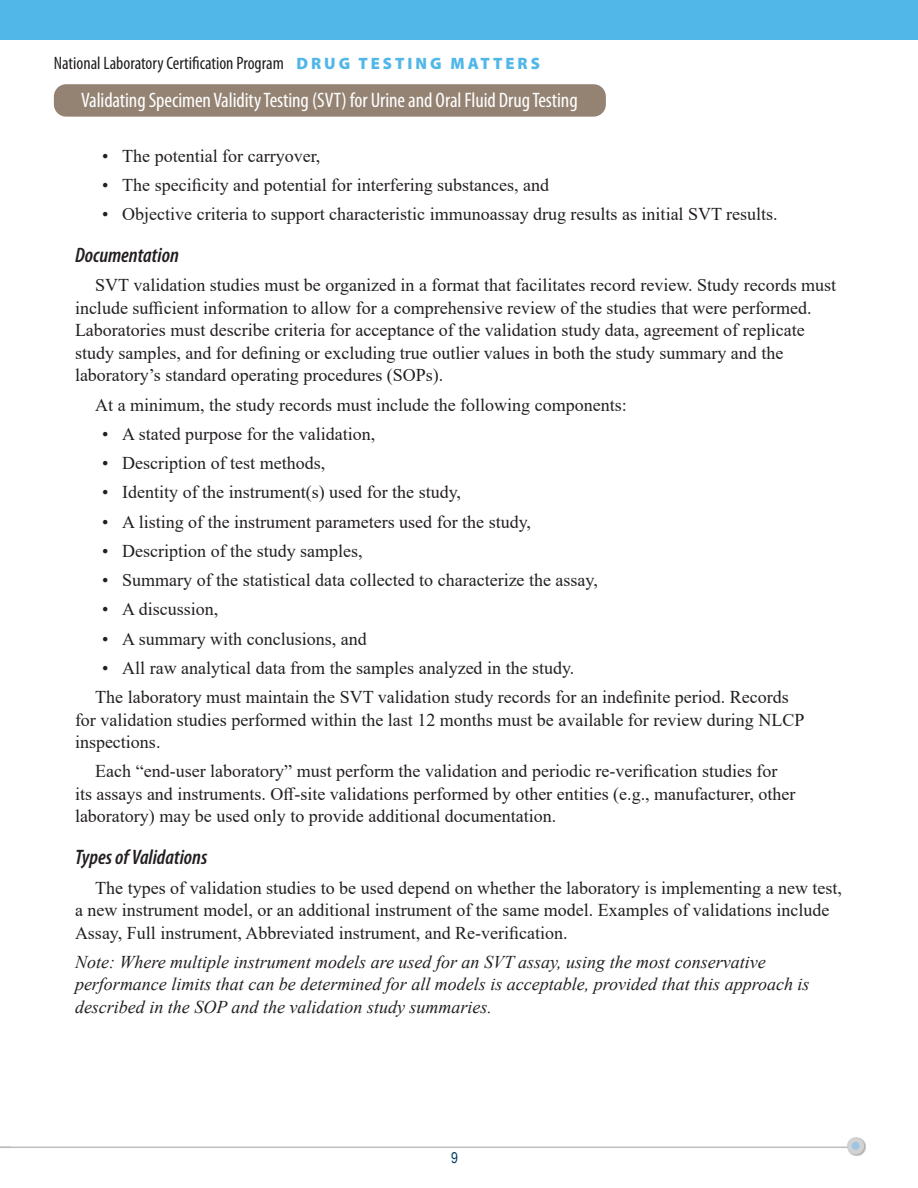
<style>
.page{position:relative;width:918px;height:1188px;background:#fff}
.page>*{position:absolute;margin:0;border:0;box-sizing:border-box;transform-origin:0 0}
.t1{font:condensed 21px "Myriad Pro";letter-spacing:-.005em;color:#fff}
.subhead_2{font:italic 600 condensed 21px "Myriad Pro";color:#231f20}
.Bodytext{font:18px/22.5px "Times New Roman";color:#231f20}
.Bodytext-2{font:italic 18px/22.5px "Times New Roman";color:#231f20}
.t2{font:condensed 18px "Myriad Pro";color:#231f20}
.t3{font:15px "Arial Narrow";color:#003e5e}
.s1{font-weight:900;font-stretch:normal;font-size:16.5px;color:#50b7e8}
</style>
<div class="page">
<div style="left:0;top:0;width:918px;height:40px;background:#50b7e8"></div>
<hr style="left:0;top:1147px;width:850px;height:1px;background:#bcbdc0">
<div style="left:847px;top:1138px;width:19px;height:18px;background:#231f20;opacity:.35"></div>
<div style="left:849px;top:1140px;width:13px;height:12px;background:#9dc6e5;border-radius:50%"></div>
<div style="left:847px;top:1137px;width:17px;height:17px;border:4px solid #d1d2d4;border-radius:50%"></div>
<div style="left:54px;top:84px;width:552px;height:33px;background:#948373;border-radius:12px"></div>
<p class="t2" style="left:54px;top:54px;width:488px">National Laboratory Certification Program <span class="s1">D R U G T E S T I N G M AT T E R S</span></p>
<p class="t1" style="left:81px;top:89px;width:498px">Validating Specimen Validity Testing (SVT) for Urine and Oral Fluid Drug Testing</p>
<p class="Bodytext" style="left:102px;top:144px;width:220px">• The potential for carryover,</p>
<p class="Bodytext" style="left:102px;top:173px;width:449px">• The specificity and potential for interfering substances, and</p>
<p class="Bodytext" style="left:102px;top:202px;width:677px">• Objective criteria to support characteristic immunoassay drug results as initial SVT results.</p>
<p class="subhead_2" style="left:75px;top:244px;width:105px">Documentation</p>
<p class="Bodytext" style="left:75px;top:274px;width:763px;text-indent:20px">SVT validation studies must be organized in a format that facilitates record review. Study records must include sufficient information to allow for a comprehensive review of the studies that were performed.<br>Laboratories must describe criteria for acceptance of the validation study data, agreement of replicate study samples, and for defining or excluding true outlier values in both the study summary and the laboratory’s standard operating procedures (SOPs).</p>
<p class="Bodytext" style="left:95px;top:393px;width:533px">At a minimum, the study records must include the following components:</p>
<p class="Bodytext" style="left:102px;top:422px;width:275px">• A stated purpose for the validation,</p>
<p class="Bodytext" style="left:102px;top:451px;width:225px">• Description of test methods,</p>
<p class="Bodytext" style="left:102px;top:481px;width:361px">• Identity of the instrument(s) used for the study,</p>
<p class="Bodytext" style="left:102px;top:510px;width:431px">• A listing of the instrument parameters used for the study,</p>
<p class="Bodytext" style="left:102px;top:539px;width:262px">• Description of the study samples,</p>
<p class="Bodytext" style="left:102px;top:568px;width:497px">• Summary of the statistical data collected to characterize the assay,</p>
<p class="Bodytext" style="left:102px;top:598px;width:118px">• A discussion,</p>
<p class="Bodytext" style="left:102px;top:627px;width:266px">• A summary with conclusions, and</p>
<p class="Bodytext" style="left:102px;top:656px;width:474px">• All raw analytical data from the samples analyzed in the study.</p>
<p class="Bodytext" style="left:75px;top:685px;width:731px;text-indent:20px">The laboratory must maintain the SVT validation study records for an indefinite period. Records for validation studies performed within the last 12 months must be available for review during NLCP inspections.</p>
<p class="Bodytext" style="left:75px;top:760px;width:722px;text-indent:20px">Each “end-user laboratory” must perform the validation and periodic re-verification studies for its assays and instruments. Off-site validations performed by other entities (e.g., manufacturer, other laboratory) may be used only to provide additional documentation.</p>
<p class="subhead_2" style="left:75px;top:846px;width:134px">Types of Validations</p>
<p class="Bodytext" style="left:75px;top:876px;width:769px;text-indent:20px">The types of validation studies to be used depend on whether the laboratory is implementing a new test, a new instrument model, or an additional instrument of the same model. Examples of validations include<br>Assay, Full instrument, Abbreviated instrument, and Re-verification.</p>
<p class="Bodytext-2" style="left:75px;top:950px;width:736px">Note: Where multiple instrument models are used for an SVT assay, using the most conservative performance limits that can be determined for all models is acceptable, provided that this approach is described in the SOP and the validation study summaries.</p>
<p class="t3" style="left:451px;top:1147px;width:8px">9</p>
</div>
